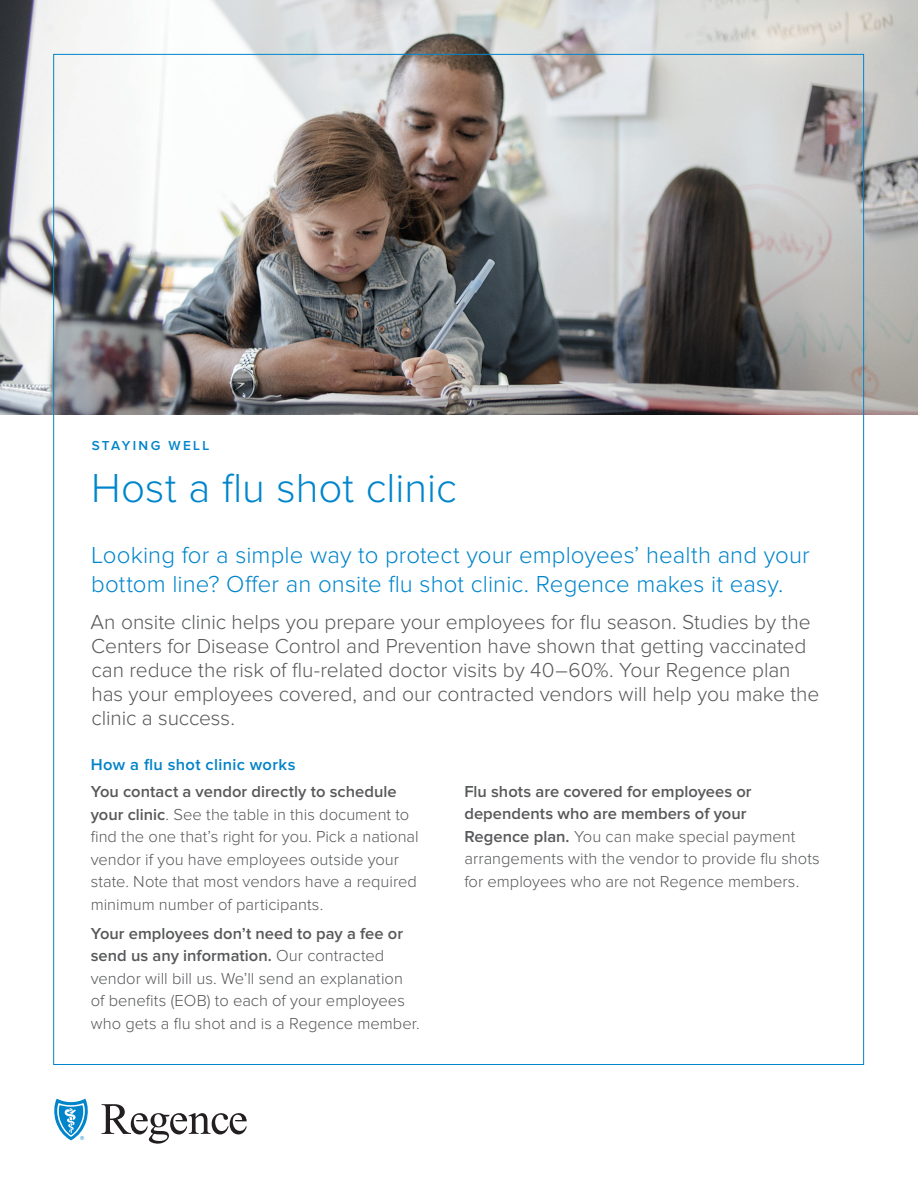
<style>
.page{position:relative;width:918px;height:1188px;background:#fff}
.page>*{position:absolute;margin:0;border:0;box-sizing:border-box;transform-origin:0 0}
.t1{font:300 42px "Proxima Nova";color:#0085cb}
.t2{font:300 24px/28.5px "Proxima Nova";letter-spacing:.005em;color:#0085cb}
.t3{font:300 21px/24px "Proxima Nova";letter-spacing:-.005em;color:#57585a}
.t4{font:300 16.5px/22.5px "Proxima Nova";color:#57585a}
.t5{font:600 16.5px "Proxima Nova";letter-spacing:.02em;color:#0082c8}
.t6{font:600 13.5px "Proxima Nova";letter-spacing:.175em;color:#0085cb}
.s1{font-weight:600}
</style>
<div class="page">
<img style="left:0;top:0;width:918px;height:415px">
<svg style="left:54px;top:1099px;width:34px;height:41px"></svg>
<svg style="left:102px;top:1104px;width:145px;height:40px"></svg>
<p class="t6" style="left:92px;top:437px;width:119px">STAYING WELL</p>
<h1 class="t1" style="left:91px;top:465px;width:367px">Host a flu shot clinic</h1>
<h2 class="t2" style="left:91px;top:542px;width:720px">Looking for a simple way to protect your employees’ health and your bottom line? Offer an onsite flu shot clinic. Regence makes it easy.</h2>
<p class="t3" style="left:91px;top:611px;width:730px">An onsite clinic helps you prepare your employees for flu season. Studies by the Centers for Disease Control and Prevention have shown that getting vaccinated can reduce the risk of flu-related doctor visits by 40–60%. Your Regence plan has your employees covered, and our contracted vendors will help you make the clinic a success.</p>
<p class="t5" style="left:91px;top:755px;width:206px">How a flu shot clinic works</p>
<p class="t4" style="left:91px;top:781px;width:330px"><span class="s1">You contact a vendor directly to schedule your clinic</span>. See the table in this document to find the one that’s right for you. Pick a national vendor if you have employees outside your state. Note that most vendors have a required minimum number of participants.</p>
<p class="t4" style="left:91px;top:923px;width:331px"><span class="s1">Your employees don’t need to pay a fee or send us any information.</span> Our contracted vendor will bill us. We’ll send an explanation of benefits (EOB) to each of your employees who gets a flu shot and is a Regence member.</p>
<p class="t4" style="left:464px;top:781px;width:357px"><span class="s1">Flu shots are covered for employees or dependents who are members of your<br>Regence plan.</span> You can make special payment arrangements with the vendor to provide flu shots for employees who are not Regence members.</p>
</div>
